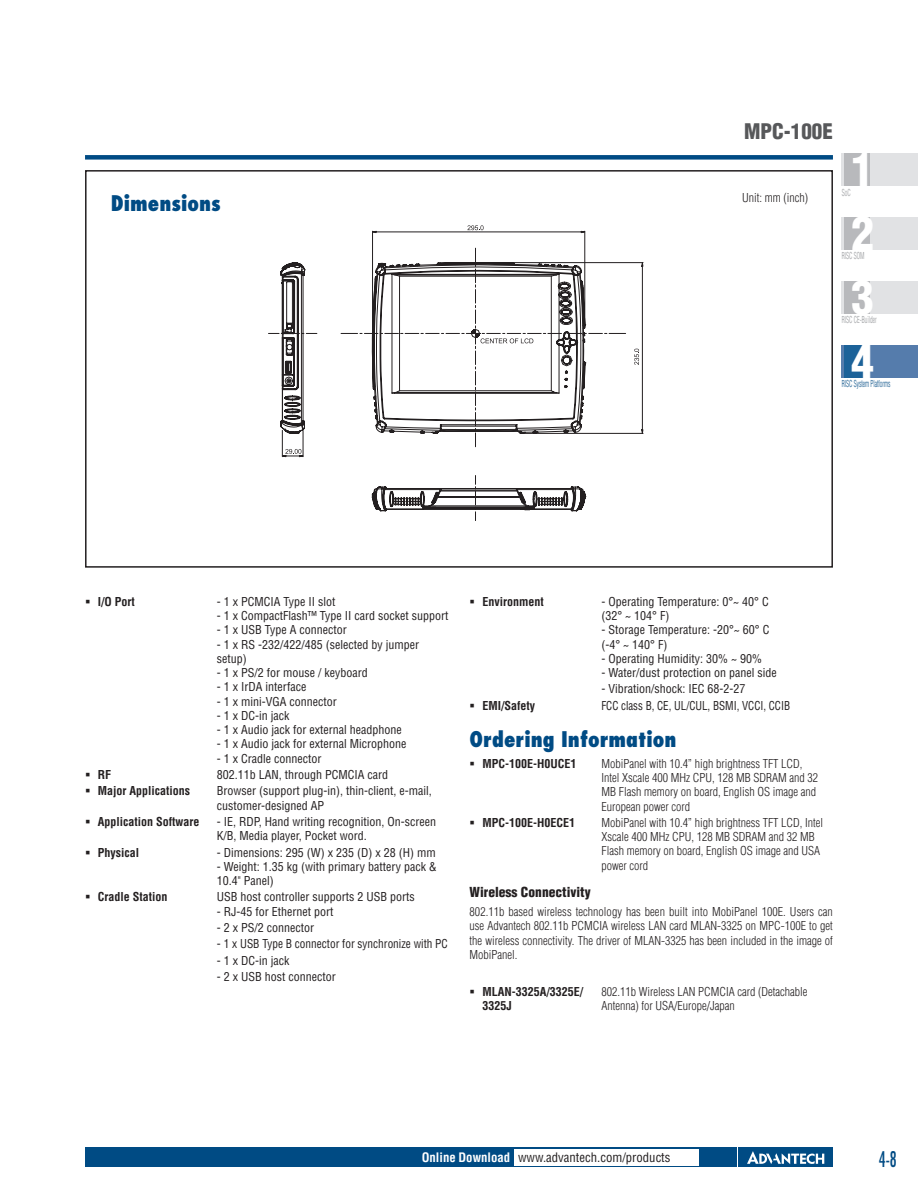
<style>
.page{position:relative;width:918px;height:1188px;background:#fff}
.page>*{position:absolute;margin:0;border:0;box-sizing:border-box;transform-origin:0 0}
.t1{font:900 condensed 45px "Helvetica";color:#fff}
.DS_Paragraph_Header{font:800 condensed 21px "Futura";color:#004b84}
.DS_Headline-1P{font:900 condensed 21px "Helvetica";color:#57585a}
.DS_Page_Number{font:condensed 21px "Futura";color:#004b84;scale:.8 1}
.DS_Paragraph_Subheader{font:900 condensed 13.5px "Helvetica";color:#231f20}
.t2{font:condensed 12.75px "Helvetica";color:#231f20}
.DS_Spec_Data{font:condensed 12px/14.2px "Helvetica";color:#231f20}
.DS_Spec_Data-2{font:300 condensed 12px/14.2px "Helvetica";color:#231f20}
.DS_Body_Text{font:300 condensed 12px/14.2px "Helvetica";color:#231f20;text-align:justify}
.DS_Spec_Data-3{font:700 condensed 12px "Helvetica";color:#231f20}
.DS_Spec_Data-2-2{font:300 condensed 12px "Helvetica";color:#231f20}
.DS_Spec_Data-4{font:condensed 12px "Helvetica";color:#231f20;scale:.91 1}
.DS_Spec_Data-2-3{font:700 condensed 12px "Helvetica";color:#231f20}
.t3{font:300 condensed 9.45px "Helvetica";color:#939598;scale:.64 1}
.t4{font:300 condensed 9.45px "Helvetica";color:#004b84;scale:.64 1}
.s1{font-weight:700;color:#fff}
</style>
<div class="page">
<div style="left:85px;top:1147px;width:651px;height:20px;background:#004b84"></div>
<div style="left:738px;top:1147px;width:95px;height:20px;background:#004b84"></div>
<svg style="left:747px;top:1151px;width:77px;height:13px"></svg>
<div style="left:514px;top:1149px;width:184px;height:16px;background:#fff"></div>
<div style="left:841px;top:153px;width:77px;height:33px;background:#e1e2e4"></div>
<div style="left:841px;top:217px;width:77px;height:33px;background:#e1e2e4"></div>
<div style="left:841px;top:281px;width:77px;height:33px;background:#e1e2e4"></div>
<div style="left:841px;top:345px;width:77px;height:33px;background:#557cac"></div>
<div style="left:845px;top:345px;width:25px;height:33px;background:#1c6299"></div>
<div style="left:845px;top:281px;width:25px;height:33px;background:#b8b9bc"></div>
<div style="left:845px;top:217px;width:25px;height:33px;background:#b8b9bc"></div>
<div style="left:845px;top:153px;width:25px;height:33px;background:#b8b9bc"></div>
<div style="left:85px;top:155px;width:748px;height:5px;background:#004b84"></div>
<div style="left:85px;top:170px;width:748px;height:398px;border:2px solid #231f20"></div>
<svg style="left:280px;top:225px;width:363px;height:286px"></svg>
<p class="DS_Headline-1P" style="left:744px;top:119px;width:90px">MPC-100E</p>
<p class="DS_Paragraph_Header" style="left:111px;top:189px;width:111px">Dimensions</p>
<p class="DS_Body_Text" style="left:742px;top:190px;width:67px">Unit: mm (inch)</p>
<h1 class="t1" style="left:852px;top:141px;width:24px">1</h1>
<p class="t3" style="left:842px;top:187px;width:16px">SoC</p>
<h1 class="t1" style="left:852px;top:205px;width:24px">2</h1>
<p class="t3" style="left:842px;top:251px;width:37px">RISC SOM</p>
<h1 class="t1" style="left:852px;top:269px;width:24px">3</h1>
<p class="t3" style="left:842px;top:314px;width:56px">RISC CE-Builder</p>
<h1 class="t1" style="left:852px;top:333px;width:24px">4</h1>
<p class="t4" style="left:842px;top:378px;width:78px">RISC System Platforms</p>
<p class="DS_Spec_Data-3" style="left:85px;top:594px;width:51px">▪ I/O Port</p>
<p class="DS_Spec_Data" style="left:217px;top:594px;width:120px">- 1 x PCMCIA Type II slot</p>
<p class="DS_Spec_Data" style="left:217px;top:608px;width:233px">- 1 x CompactFlash™ Type II card socket support</p>
<p class="DS_Spec_Data" style="left:217px;top:623px;width:131px">- 1 x USB Type A connector</p>
<p class="DS_Spec_Data" style="left:217px;top:637px;width:204px">- 1 x RS -232/422/485 (selected by jumper setup)</p>
<p class="DS_Spec_Data" style="left:217px;top:665px;width:152px">- 1 x PS/2 for mouse / keyboard</p>
<p class="DS_Spec_Data" style="left:217px;top:680px;width:91px">- 1 x IrDA interface</p>
<p class="DS_Spec_Data" style="left:217px;top:694px;width:121px">- 1 x mini-VGA connector</p>
<p class="DS_Spec_Data" style="left:217px;top:708px;width:74px">- 1 x DC-in jack</p>
<p class="DS_Spec_Data" style="left:217px;top:722px;width:186px">- 1 x Audio jack for external headphone</p>
<p class="DS_Spec_Data" style="left:217px;top:737px;width:191px">- 1 x Audio jack for external Microphone</p>
<p class="DS_Spec_Data" style="left:217px;top:751px;width:106px">- 1 x Cradle connector</p>
<p class="DS_Spec_Data-3" style="left:85px;top:767px;width:28px">▪ RF</p>
<p class="DS_Spec_Data" style="left:217px;top:767px;width:173px">802.11b LAN, through PCMCIA card</p>
<p class="DS_Spec_Data-3" style="left:85px;top:784px;width:107px">▪ Major Applications</p>
<p class="DS_Spec_Data" style="left:217px;top:784px;width:216px">Browser (support plug-in), thin-client, e-mail, customer-designed AP</p>
<p class="DS_Spec_Data-3" style="left:85px;top:814px;width:116px">▪ Application Software</p>
<p class="DS_Spec_Data" style="left:217px;top:814px;width:221px">- IE, RDP, Hand writing recognition, On-screen<br>K/B, Media player, Pocket word.</p>
<p class="DS_Spec_Data-3" style="left:85px;top:845px;width:56px">▪ Physical</p>
<p class="DS_Spec_Data" style="left:217px;top:845px;width:220px">- Dimensions: 295 (W) x 235 (D) x 28 (H) mm</p>
<p class="DS_Spec_Data" style="left:217px;top:859px;width:222px">- Weight: 1.35 kg (with primary battery pack &amp;<br>10.4" Panel)</p>
<p class="DS_Spec_Data-3" style="left:85px;top:890px;width:84px">▪ Cradle Station</p>
<p class="DS_Spec_Data" style="left:217px;top:890px;width:199px">USB host controller supports 2 USB ports</p>
<p class="DS_Spec_Data" style="left:217px;top:904px;width:118px">- RJ-45 for Ethernet port</p>
<p class="DS_Spec_Data" style="left:217px;top:920px;width:99px">- 2 x PS/2 connector</p>
<p class="DS_Spec_Data" style="left:217px;top:937px;width:233px">- 1 x USB Type B connector for synchronize with PC</p>
<p class="DS_Spec_Data" style="left:217px;top:953px;width:74px">- 1 x DC-in jack</p>
<p class="DS_Spec_Data" style="left:217px;top:969px;width:120px">- 2 x USB host connector</p>
<p class="DS_Spec_Data-3" style="left:470px;top:594px;width:76px">▪ Environment</p>
<p class="DS_Spec_Data" style="left:601px;top:594px;width:169px">- Operating Temperature: 0°~ 40° C (32° ~ 104° F)</p>
<p class="DS_Spec_Data" style="left:601px;top:623px;width:170px">- Storage Temperature: -20°~ 60° C (-4° ~ 140° F)</p>
<p class="DS_Spec_Data" style="left:601px;top:651px;width:162px">- Operating Humidity: 30% ~ 90%</p>
<p class="DS_Spec_Data" style="left:601px;top:665px;width:177px">- Water/dust protection on panel side</p>
<p class="DS_Spec_Data" style="left:601px;top:682px;width:145px">- Vibration/shock: IEC 68-2-27</p>
<p class="DS_Spec_Data-3" style="left:470px;top:698px;width:67px">▪ EMI/Safety</p>
<p class="DS_Spec_Data-4" style="left:601px;top:698px;width:209px">FCC class B, CE, UL/CUL, BSMI, VCCI, CCIB</p>
<p class="DS_Paragraph_Header" style="left:470px;top:726px;width:208px">Ordering Information</p>
<p class="DS_Spec_Data-3" style="left:470px;top:756px;width:108px">▪ MPC-100E-H0UCE1</p>
<p class="DS_Spec_Data-2" style="left:601px;top:756px;width:218px">MobiPanel with 10.4” high brightness TFT LCD, Intel Xscale 400 MHz CPU, 128 MB SDRAM and 32<br>MB Flash memory on board, English OS image and European power cord</p>
<p class="DS_Spec_Data-3" style="left:470px;top:815px;width:107px">▪ MPC-100E-H0ECE1</p>
<p class="DS_Spec_Data-2" style="left:601px;top:815px;width:223px">MobiPanel with 10.4” high brightness TFT LCD, Intel Xscale 400 MHz CPU, 128 MB SDRAM and 32 MB Flash memory on board, English OS image and USA power cord</p>
<p class="DS_Paragraph_Subheader" style="left:470px;top:883px;width:123px">Wireless Connectivity</p>
<p class="DS_Body_Text" style="left:470px;top:905px;width:365px">802.11b based wireless technology has been built into MobiPanel 100E. Users can use Advantech 802.11b PCMCIA wireless LAN card MLAN-3325 on MPC-100E to get the wireless connectivity. The driver of MLAN-3325 has been included in the image of MobiPanel.</p>
<p class="DS_Spec_Data-2-3" style="left:470px;top:984px;width:115px">▪ MLAN-3325A/3325E/</p>
<p class="DS_Spec_Data-2-2" style="left:601px;top:985px;width:207px">802.11b Wireless LAN PCMCIA card (Detachable</p>
<p class="DS_Spec_Data-2-3" style="left:482px;top:998px;width:31px">3325J</p>
<p class="DS_Spec_Data-2-2" style="left:601px;top:999px;width:135px">Antenna) for USA/Europe/Japan</p>
<p class="t2" style="left:422px;top:1150px;width:250px"><span class="s1">Online Download</span> www.advantech.com/products</p>
<p class="DS_Page_Number" style="left:879px;top:1146px;width:24px">4-8</p>
</div>
